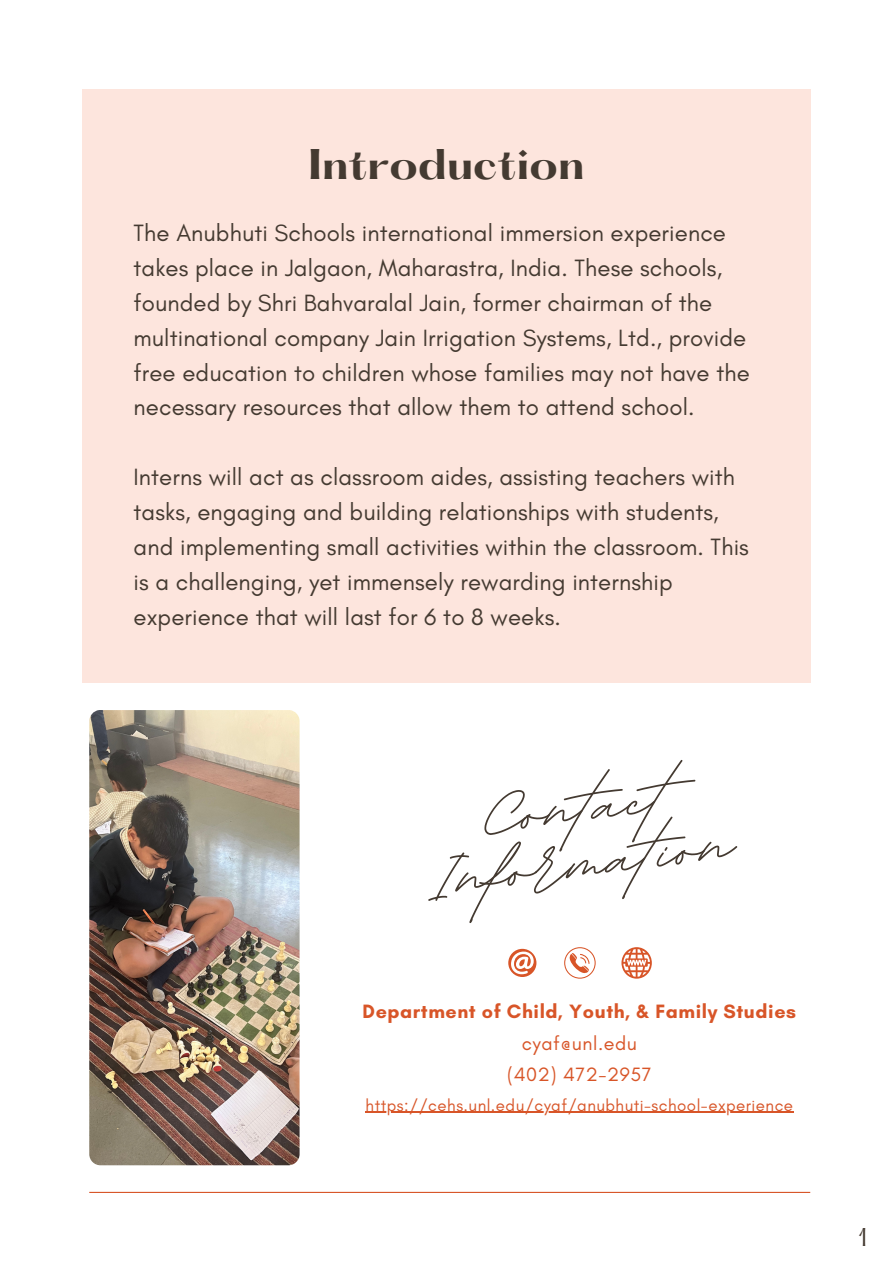
<style>
.page{position:relative;width:893px;height:1264px;background:#fff}
.page>*{position:absolute;margin:0;border:0;box-sizing:border-box;transform-origin:0 0}
.t1{font:700 111px "BD Script";color:#443a31}
.t2{font:700 37.5px "Hatton";letter-spacing:.01em;color:#443a31}
.t3{font:24px/34.8px "Glacial Indifference";letter-spacing:.005em;color:#443a31}
.t4{font:22.5px "Hatton";color:#443a31}
.t5{font:700 19.65px "Glacial Indifference";letter-spacing:.03em;color:#d85528}
.t6{font:19.65px "Glacial Indifference";letter-spacing:.03em;color:#d85528}
.t7{font:16.8px "Glacial Indifference";letter-spacing:.03em;color:#d85528}
</style>
<div class="page">
<div style="left:82px;top:89px;width:728px;height:594px;background:#fde5dd"></div>
<hr style="left:365px;top:1111px;width:428px;height:1px;background:#d85528">
<svg style="left:564px;top:947px;width:31px;height:31px"></svg>
<svg style="left:621px;top:947px;width:30px;height:31px"></svg>
<svg style="left:508px;top:948px;width:29px;height:29px"></svg>
<hr style="left:89px;top:1191px;width:721px;height:1px;background:#d85528">
<img style="left:89px;top:710px;width:210px;height:455px">
<p class="t2" style="left:308px;top:147px;width:277px">Introduction</p>
<p class="t3" style="left:133px;top:215px;width:617px">The Anubhuti Schools international immersion experience takes place in Jalgaon, Maharastra, India. These schools, founded by Shri Bahvaralal Jain, former chairman of the multinational company Jain Irrigation Systems, Ltd., provide free education to children whose families may not have the necessary resources that allow them to attend school.</p>
<p class="t3" style="left:133px;top:459px;width:616px">Interns will act as classroom aides, assisting teachers with tasks, engaging and building relationships with students, and implementing small activities within the classroom. This is a challenging, yet immensely rewarding internship experience that will last for 6 to 8 weeks.</p>
<p class="t1" style="left:476px;top:745px;width:185px;rotate:-7deg">Contact</p>
<p class="t1" style="left:424px;top:807px;width:303px;rotate:-7deg">Information</p>
<p class="t5" style="left:362px;top:999px;width:435px">Department of Child, Youth, &amp; Family Studies</p>
<p class="t6" style="left:521px;top:1031px;width:117px">cyaf@unl.edu</p>
<p class="t6" style="left:507px;top:1062px;width:146px">(402) 472-2957</p>
<p class="t7" style="left:365px;top:1094px;width:429px">https://cehs.unl.edu/cyaf/anubhuti-school-experience</p>
<p class="t4" style="left:858px;top:1226px;width:10px">1</p>
</div>
